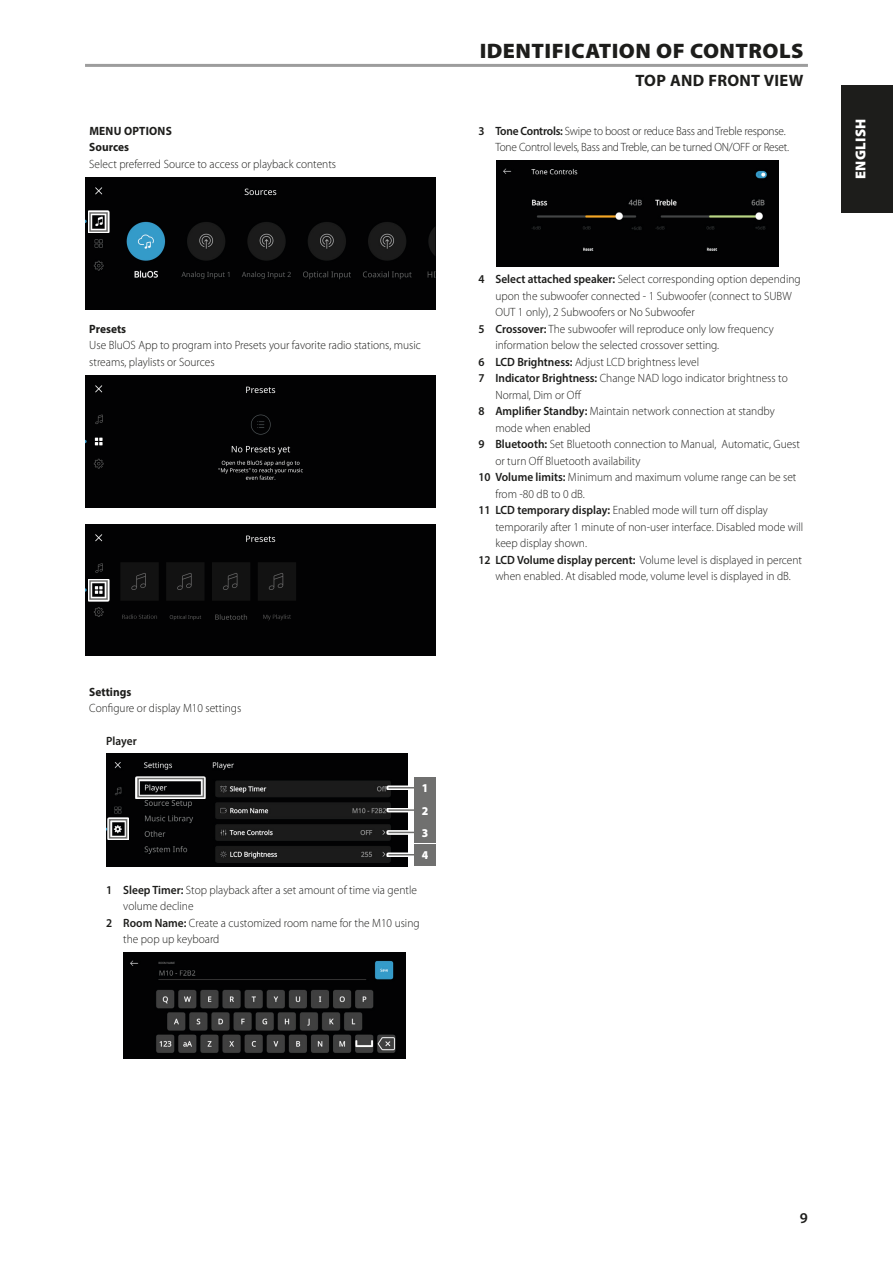
<style>
.page{position:relative;width:893px;height:1263px;background:#fff}
.page>*{position:absolute;margin:0;border:0;box-sizing:border-box;transform-origin:0 0}
.Body_copy_-_header{font:900 21px "Myriad Pro";letter-spacing:.02em;color:#1d1d1b;scale:1.05 1}
.Body_copy_-_header-2{font:700 16.5px "Myriad Pro";letter-spacing:.02em;color:#1d1d1b}
.Misc_-_page_number{font:600 15px "Myriad Pro";color:#1d1d1b}
.t1{font:900 14.4px "Myriad Pro";letter-spacing:.02em;color:#fff}
.Body_copy_-_indent_2{font:300 12px/16.5px "Myriad Pro";color:#1d1d1b;scale:.95 1}
.Body_copy_-_normal{font:300 12px/16.5px "Myriad Pro";color:#1d1d1b;scale:.95 1}
.Body_copy_-_indent_2-2{font:300 12px/16.5px "Myriad Pro";letter-spacing:-.02em;color:#1d1d1b;text-align:right;scale:.95 1}
.Body_copy_-_normal-2{font:700 12px "Myriad Pro";color:#1d1d1b;scale:.95 1}
.Body_copy_-_sub-sect{font:700 12px "Myriad Pro";letter-spacing:.02em;color:#1d1d1b;scale:.95 1}
.Body_copy_-_indent_2-3{font:600 12px "Myriad Pro";letter-spacing:-.005em;color:#1d1d1b;scale:.95 1}
.Diagram_-_callouts{font:900 12px "Myriad Pro";color:#fff;scale:.95 1}
.s1{font-weight:600}
</style>
<div class="page">
<div style="left:842px;top:85px;width:51px;height:128px;background:#1d1d1b"></div>
<hr style="left:85px;top:64px;width:723px;height:3px;background:#9d9d9d">
<img style="left:85px;top:178px;width:351px;height:131px">
<div style="left:85px;top:376px;width:351px;height:131px;background:#020203"></div>
<img style="left:85px;top:524px;width:351px;height:132px">
<img style="left:124px;top:952px;width:281px;height:106px">
<div style="left:496px;top:160px;width:282px;height:106px;background:#020203"></div>
<svg style="left:88px;top:211px;width:22px;height:22px"></svg>
<div style="left:89px;top:212px;width:19px;height:20px;border:2px solid #70706f"></div>
<svg style="left:88px;top:579px;width:22px;height:22px"></svg>
<div style="left:89px;top:580px;width:19px;height:20px;border:2px solid #70706f"></div>
<img style="left:106px;top:753px;width:301px;height:113px">
<svg style="left:107px;top:817px;width:22px;height:23px"></svg>
<div style="left:109px;top:819px;width:18px;height:19px;border:2px solid #70706f"></div>
<svg style="left:136px;top:776px;width:70px;height:23px"></svg>
<div style="left:137px;top:778px;width:67px;height:19px;border:2px solid #70706f"></div>
<svg style="left:387px;top:785px;width:28px;height:5px"></svg>
<svg style="left:388px;top:787px;width:27px;height:1px"></svg>
<hr style="left:387px;top:808px;width:30px;height:4px;background:#fff">
<hr style="left:388px;top:809px;width:27px;height:2px;background:#70706f">
<div style="left:387px;top:830px;width:30px;height:5px;background:#dbdbda"></div>
<svg style="left:388px;top:832px;width:27px;height:1px"></svg>
<svg style="left:387px;top:852px;width:28px;height:5px"></svg>
<svg style="left:388px;top:854px;width:27px;height:1px"></svg>
<div style="left:415px;top:777px;width:21px;height:21px;background:#70706f"></div>
<div style="left:415px;top:799px;width:21px;height:22px;background:#70706f"></div>
<div style="left:415px;top:822px;width:21px;height:21px;background:#70706f"></div>
<div style="left:415px;top:844px;width:21px;height:21px;background:#70706f"></div>
<p class="Body_copy_-_sub-sect" style="left:89px;top:123px;width:88px">MENU OPTIONS</p>
<p class="Body_copy_-_normal-2" style="left:89px;top:139px;width:43px">Sources</p>
<p class="Body_copy_-_normal" style="left:89px;top:155px;width:261px">Select preferred Source to access or playback contents</p>
<p class="Body_copy_-_normal-2" style="left:89px;top:321px;width:40px">Presets</p>
<p class="Body_copy_-_normal" style="left:89px;top:337px;width:351px">Use BluOS App to program into Presets your favorite radio stations, music streams, playlists or Sources</p>
<p class="Body_copy_-_normal-2" style="left:89px;top:684px;width:46px">Settings</p>
<p class="Body_copy_-_normal" style="left:89px;top:700px;width:161px">Configure or display M10 settings</p>
<p class="Body_copy_-_indent_2-3" style="left:106px;top:733px;width:34px">Player</p>
<p class="Diagram_-_callouts" style="left:422px;top:780px;width:8px">1</p>
<p class="Diagram_-_callouts" style="left:422px;top:802px;width:8px">2</p>
<p class="Diagram_-_callouts" style="left:422px;top:825px;width:8px">3</p>
<p class="Diagram_-_callouts" style="left:422px;top:847px;width:8px">4</p>
<p class="Body_copy_-_indent_2" style="left:123px;top:881px;width:311px;text-indent:-17px"><span class="s1">1 Sleep Timer:</span> Stop playback after a set amount of time via gentle volume decline</p>
<p class="Body_copy_-_indent_2" style="left:123px;top:914px;width:313px;text-indent:-17px"><span class="s1">2 Room Name:</span> Create a customized room name for the M10 using the pop up keyboard</p>
<p class="Body_copy_-_header" style="left:480px;top:37px;width:310px">IDENTIFICATION OF CONTROLS</p>
<p class="Body_copy_-_header-2" style="left:635px;top:70px;width:170px">TOP AND FRONT VIEW</p>
<p class="Body_copy_-_indent_2-2" style="left:478px;top:122px;width:329px"><span class="s1">3 Tone Controls:</span> Swipe to boost or reduce Bass and Treble response.<br>Tone Control levels, Bass and Treble, can be turned ON/OFF or Reset.</p>
<p class="Body_copy_-_indent_2" style="left:495px;top:271px;width:323px;text-indent:-17px"><span class="s1">4 Select attached speaker:</span> Select corresponding option depending upon the subwoofer connected - 1 Subwoofer (connect to SUBW<br>OUT 1 only), 2 Subwoofers or No Subwoofer</p>
<p class="Body_copy_-_indent_2" style="left:495px;top:320px;width:295px;text-indent:-17px"><span class="s1">5 Crossover:</span> The subwoofer will reproduce only low frequency information below the selected crossover setting.</p>
<p class="Body_copy_-_indent_2" style="left:478px;top:353px;width:234px"><span class="s1">6 LCD Brightness:</span> Adjust LCD brightness level</p>
<p class="Body_copy_-_indent_2" style="left:495px;top:370px;width:309px;text-indent:-17px"><span class="s1">7 Indicator Brightness:</span> Change NAD logo indicator brightness to<br>Normal, Dim or Off</p>
<p class="Body_copy_-_indent_2" style="left:495px;top:403px;width:296px;text-indent:-17px"><span class="s1">8 Amplifier Standby:</span> Maintain network connection at standby mode when enabled</p>
<p class="Body_copy_-_indent_2" style="left:495px;top:436px;width:322px;text-indent:-17px"><span class="s1">9 Bluetooth:</span> Set Bluetooth connection to Manual, Automatic, Guest or turn Off Bluetooth availability</p>
<p class="Body_copy_-_indent_2" style="left:495px;top:469px;width:318px;text-indent:-17px"><span class="s1">10 Volume limits:</span> Minimum and maximum volume range can be set from -80 dB to 0 dB.</p>
<p class="Body_copy_-_indent_2" style="left:495px;top:502px;width:326px;text-indent:-17px"><span class="s1">11 LCD temporary display:</span> Enabled mode will turn off display temporarily after 1 minute of non-user interface. Disabled mode will keep display shown.</p>
<p class="Body_copy_-_indent_2" style="left:478px;top:551px;width:342px;text-align:center"><span class="s1">12 LCD Volume display percent:</span> Volume level is displayed in percent when enabled. At disabled mode, volume level is displayed in dB.</p>
<p class="t1" style="left:851px;top:179px;width:62px;rotate:-90deg">ENGLISH</p>
<p class="Misc_-_page_number" style="left:800px;top:1208px;width:10px">9</p>
</div>
